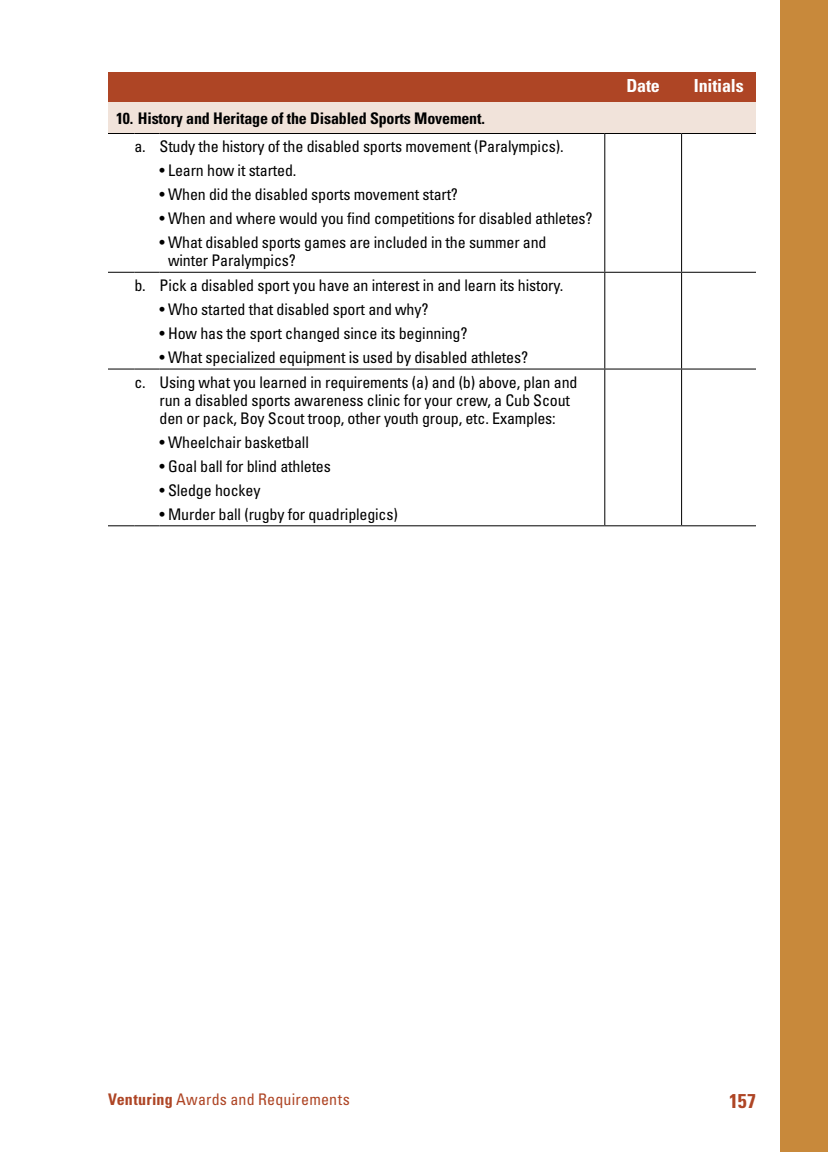
<style>
.page{position:relative;width:828px;height:1152px;background:#fff}
.page>*{position:absolute;margin:0;border:0;box-sizing:border-box;transform-origin:0 0}
.t1{font:700 condensed 20px "Univers";color:#ae4525}
.t2{font:700 condensed 18px "Univers";letter-spacing:-.01em;color:#fff}
.t3{font:condensed 16px/18px "Univers";letter-spacing:-.01em;color:#000}
.t4{font:700 condensed 16px "Univers";letter-spacing:-.01em;color:#000}
.t5{font:condensed 16px "Univers";letter-spacing:.015em;color:#ae4525}
.s1{font-weight:700}
</style>
<div class="page">
<svg style="left:108px;top:72px;width:648px;height:62px;background:#cf9580"></svg>
<hr style="left:160px;top:133px;width:445px;height:1px;background:#000">
<hr style="left:605px;top:133px;width:77px;height:1px;background:#000">
<hr style="left:604px;top:134px;width:1px;height:138px;background:#000">
<hr style="left:682px;top:133px;width:74px;height:1px;background:#000">
<hr style="left:681px;top:134px;width:1px;height:138px;background:#000">
<svg style="left:108px;top:272px;width:52px;height:1px"></svg>
<hr style="left:160px;top:272px;width:445px;height:1px;background:#000">
<hr style="left:605px;top:272px;width:77px;height:1px;background:#000">
<hr style="left:604px;top:273px;width:1px;height:96px;background:#000">
<hr style="left:682px;top:272px;width:74px;height:1px;background:#000">
<hr style="left:681px;top:273px;width:1px;height:96px;background:#000">
<svg style="left:108px;top:369px;width:52px;height:1px"></svg>
<hr style="left:160px;top:369px;width:445px;height:1px;background:#000">
<hr style="left:605px;top:369px;width:77px;height:1px;background:#000">
<hr style="left:604px;top:370px;width:1px;height:155px;background:#000">
<hr style="left:682px;top:369px;width:74px;height:1px;background:#000">
<hr style="left:681px;top:370px;width:1px;height:155px;background:#000">
<svg style="left:108px;top:525px;width:52px;height:1px"></svg>
<hr style="left:160px;top:525px;width:445px;height:1px;background:#000">
<hr style="left:605px;top:525px;width:77px;height:1px;background:#000">
<hr style="left:682px;top:525px;width:74px;height:1px;background:#000">
<div style="left:780px;top:0;width:48px;height:1152px;background:#c8893b"></div>
<p class="t4" style="left:116px;top:108px;width:370px">10. History and Heritage of the Disabled Sports Movement.</p>
<p class="t3" style="left:134px;top:137px;width:431px">a. Study the history of the disabled sports movement (Paralympics).</p>
<p class="t3" style="left:160px;top:161px;width:138px">• Learn how it started.</p>
<p class="t3" style="left:160px;top:185px;width:300px">• When did the disabled sports movement start?</p>
<p class="t3" style="left:160px;top:209px;width:435px">• When and where would you find competitions for disabled athletes?</p>
<p class="t3" style="left:168px;top:233px;width:380px;text-indent:-9px">• What disabled sports games are included in the summer and winter Paralympics?</p>
<p class="t3" style="left:134px;top:276px;width:430px">b. Pick a disabled sport you have an interest in and learn its history.</p>
<p class="t3" style="left:160px;top:300px;width:270px">• Who started that disabled sport and why?</p>
<p class="t3" style="left:160px;top:324px;width:309px">• How has the sport changed since its beginning?</p>
<p class="t3" style="left:134px;top:345px;width:445px;line-height:24.8px;text-indent:25px">• What specialized equipment is used by disabled athletes?<br>c. Using what you learned in requirements (a) and (b) above, plan and</p>
<p class="t3" style="left:160px;top:391px;width:412px">run a disabled sports awareness clinic for your crew, a Cub Scout den or pack, Boy Scout troop, other youth group, etc. Examples:</p>
<p class="t3" style="left:160px;top:433px;width:151px">• Wheelchair basketball</p>
<p class="t3" style="left:160px;top:457px;width:173px">• Goal ball for blind athletes</p>
<p class="t3" style="left:160px;top:481px;width:102px">• Sledge hockey</p>
<p class="t3" style="left:160px;top:505px;width:240px">• Murder ball (rugby for quadriplegics)</p>
<p class="t2" style="left:626px;top:75px;width:35px">Date</p>
<p class="t2" style="left:694px;top:75px;width:51px">Initials</p>
<p class="t5" style="left:108px;top:1089px;width:244px"><span class="s1">Venturing</span> Awards and Requirements</p>
<p class="t1" style="left:729px;top:1089px;width:28px">157</p>
</div>
